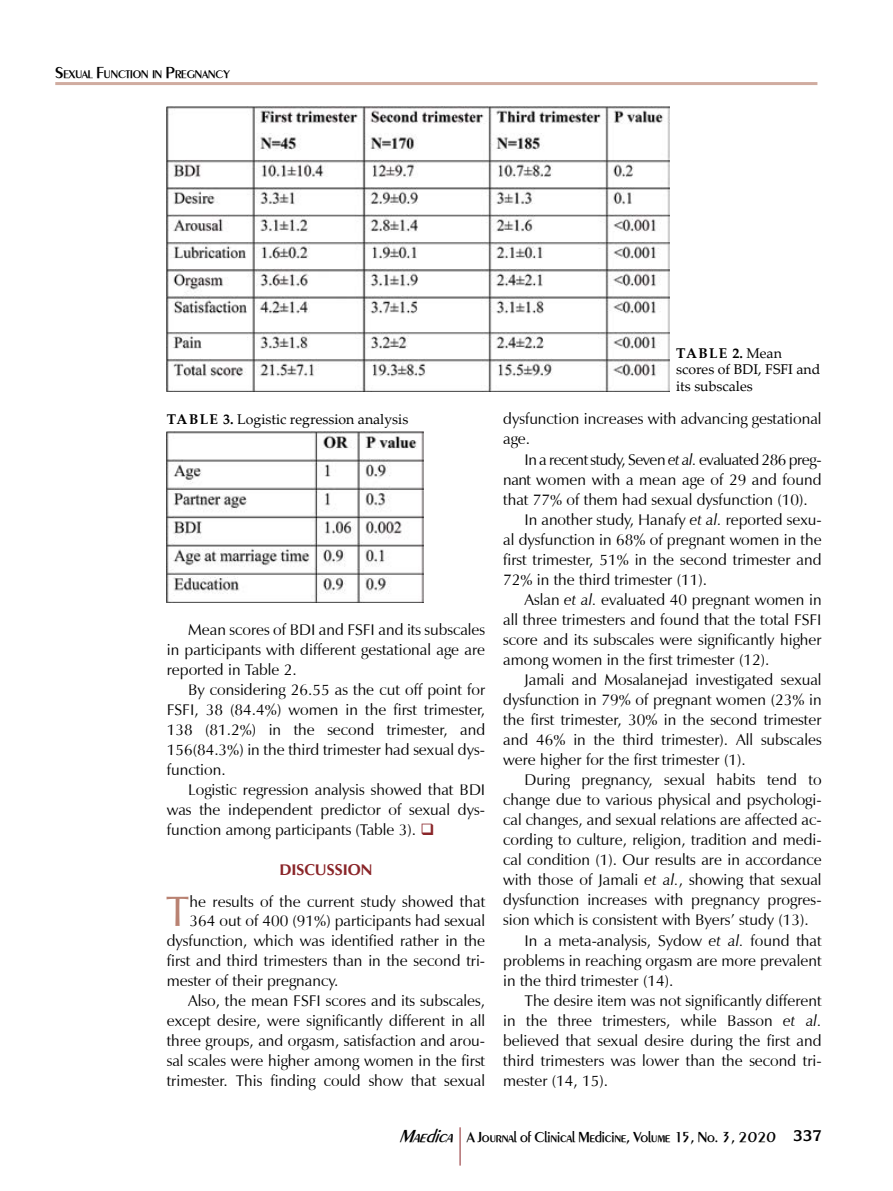
<style>
.page{position:relative;width:893px;height:1191px;background:#fff}
.page>*{position:absolute;margin:0;border:0;box-sizing:border-box;transform-origin:0 0}
.t1{font:43.35px "Z Humanist Normal";color:#b98272}
.t2{font:15.75px/20px "Z Humanist Normal";color:#000;text-align:justify}
.t3{font:15.75px "Z Humanist Normal";letter-spacing:-.03em;color:#000}
.t4{font:700 15.75px "Z Humanist";color:#8a2529}
.t5{font:500 15px "Peinaud";letter-spacing:-.005em;color:#000}
.t6{font:14.1px/17px "Palatino Linotype";color:#000}
.t7{font:500 11.55px "Peinaud";color:#000}
.s1{font-size:16.5px}
.s2{font-weight:700}
.s3{color:#8a2529}
.s4{font-family:"Z Humanist";font-style:italic}
.s5{font-style:italic;font-size:18px}
.s6{font-family:"Korina";font-weight:700}
</style>
<div class="page">
<hr style="left:55px;top:82px;width:762px;height:3px;background:#d0aca0">
<hr style="left:460px;top:1127px;width:1px;height:38px;background:#8a2529">
<img style="left:167px;top:106px;width:503px;height:285px">
<img style="left:166px;top:432px;width:257px;height:170px">
<p class="t7" style="left:55px;top:67px;width:176px"><span class="s1">S</span>EXUAL <span class="s1">F</span>UNCTION IN <span class="s1">P</span>REGNANCY</p>
<p class="t6" style="left:167px;top:410px;width:243px"><span class="s2">TABLE 3.</span> Logistic regression analysis</p>
<p class="t2" style="left:167px;top:620px;width:320px;text-indent:21px">Mean scores of BDI and FSFI and its subscales in participants with different gestational age are reported in Table 2.</p>
<p class="t2" style="left:167px;top:680px;width:320px;text-indent:21px">By considering 26.55 as the cut off point for FSFI, 38 (84.4%) women in the first trimester, 138 (81.2%) in the second trimester, and 156(84.3%) in the third trimester had sexual dys&shy;function.</p>
<p class="t2" style="left:167px;top:779px;width:320px;text-indent:21px">Logistic regression analysis showed that BDI was the independent predictor of sexual dys&shy;function among participants (Table 3). <span class="s3">❑</span></p>
<p class="t4" style="left:279px;top:859px;width:95px">DISCUSSION</p>
<h1 class="t1" style="left:166px;top:886px;width:25px">T</h1>
<p class="t2" style="left:190px;top:892px;width:297px">he results of the current study showed that</p>
<p class="t2" style="left:190px;top:911px;width:297px">364 out of 400 (91%) participants had sexual</p>
<p class="t2" style="left:167px;top:931px;width:320px">dysfunction, which was identified rather in the</p>
<p class="t2" style="left:167px;top:951px;width:320px">first and third trimesters than in the second tri-</p>
<p class="t2" style="left:167px;top:971px;width:173px">mester of their pregnancy.</p>
<p class="t2" style="left:188px;top:990px;width:299px">Also, the mean FSFI scores and its subscales,</p>
<p class="t2" style="left:167px;top:1010px;width:320px">except desire, were significantly different in all</p>
<p class="t2" style="left:167px;top:1030px;width:319px">three groups, and orgasm, satisfaction and arou-</p>
<p class="t2" style="left:167px;top:1050px;width:320px">sal scales were higher among women in the first</p>
<p class="t2" style="left:167px;top:1070px;width:320px">trimester. This finding could show that sexual</p>
<p class="t6" style="left:676px;top:344px;width:146px"><span class="s2">TABLE 2.</span> Mean scores of BDI, FSFI and its subscales</p>
<p class="t2" style="left:503px;top:409px;width:320px">dysfunction increases with advancing gestational age.</p>
<p class="t3" style="left:524px;top:450px;width:299px">In a recent study, Seven <span class="s4">et al.</span> evaluated 286 preg-</p>
<p class="t2" style="left:503px;top:469px;width:320px">nant women with a mean age of 29 and found</p>
<p class="t2" style="left:503px;top:489px;width:306px">that 77% of them had sexual dysfunction (10).</p>
<p class="t2" style="left:524px;top:509px;width:299px">In another study, Hanafy <span class="s4">et al.</span> reported sexu-</p>
<p class="t2" style="left:503px;top:529px;width:320px">al dysfunction in 68% of pregnant women in the</p>
<p class="t2" style="left:503px;top:549px;width:320px">first trimester, 51% in the second trimester and</p>
<p class="t2" style="left:503px;top:569px;width:205px">72% in the third trimester (11).</p>
<p class="t2" style="left:524px;top:589px;width:299px">Aslan <span class="s4">et al.</span> evaluated 40 pregnant women in</p>
<p class="t2" style="left:503px;top:610px;width:320px">all three trimesters and found that the total FSFI</p>
<p class="t2" style="left:503px;top:630px;width:320px">score and its subscales were significantly higher</p>
<p class="t2" style="left:503px;top:650px;width:268px">among women in the first trimester (12).</p>
<p class="t2" style="left:524px;top:670px;width:299px">Jamali and Mosalanejad investigated sexual</p>
<p class="t2" style="left:503px;top:690px;width:320px">dysfunction in 79% of pregnant women (23% in</p>
<p class="t2" style="left:503px;top:710px;width:320px">the first trimester, 30% in the second trimester</p>
<p class="t2" style="left:503px;top:730px;width:320px">and 46% in the third trimester). All subscales</p>
<p class="t2" style="left:503px;top:750px;width:244px">were higher for the first trimester (1).</p>
<p class="t2" style="left:524px;top:770px;width:299px">During pregnancy, sexual habits tend to</p>
<p class="t2" style="left:503px;top:790px;width:320px">change due to various physical and psychologi-</p>
<p class="t2" style="left:503px;top:810px;width:320px">cal changes, and sexual relations are affected ac-</p>
<p class="t2" style="left:503px;top:830px;width:320px">cording to culture, religion, tradition and medi-</p>
<p class="t2" style="left:503px;top:850px;width:320px">cal condition (1). Our results are in accordance</p>
<p class="t2" style="left:503px;top:870px;width:320px">with those of Jamali <span class="s4">et al.</span>, showing that sexual</p>
<p class="t2" style="left:503px;top:890px;width:320px">dysfunction increases with pregnancy progres-</p>
<p class="t2" style="left:503px;top:910px;width:307px">sion which is consistent with Byers’ study (13).</p>
<p class="t2" style="left:524px;top:930px;width:299px">In a meta-analysis, Sydow <span class="s4">et al.</span> found that</p>
<p class="t2" style="left:503px;top:950px;width:320px">problems in reaching orgasm are more prevalent</p>
<p class="t2" style="left:503px;top:970px;width:172px">in the third trimester (14).</p>
<p class="t2" style="left:524px;top:990px;width:299px">The desire item was not significantly different</p>
<p class="t2" style="left:503px;top:1010px;width:320px">in the three trimesters, while Basson <span class="s4">et al.</span></p>
<p class="t2" style="left:503px;top:1030px;width:320px">believed that sexual desire during the first and</p>
<p class="t2" style="left:503px;top:1050px;width:320px">third trimesters was lower than the second tri-</p>
<p class="t2" style="left:503px;top:1070px;width:106px">mester (14, 15).</p>
<p class="t5" style="left:399px;top:1127px;width:424px"><span class="s5">Maedica</span> A Journal of Clinical Medicine, Volume 15, No. 3, 2020 <span class="s6">337</span></p>
</div>
